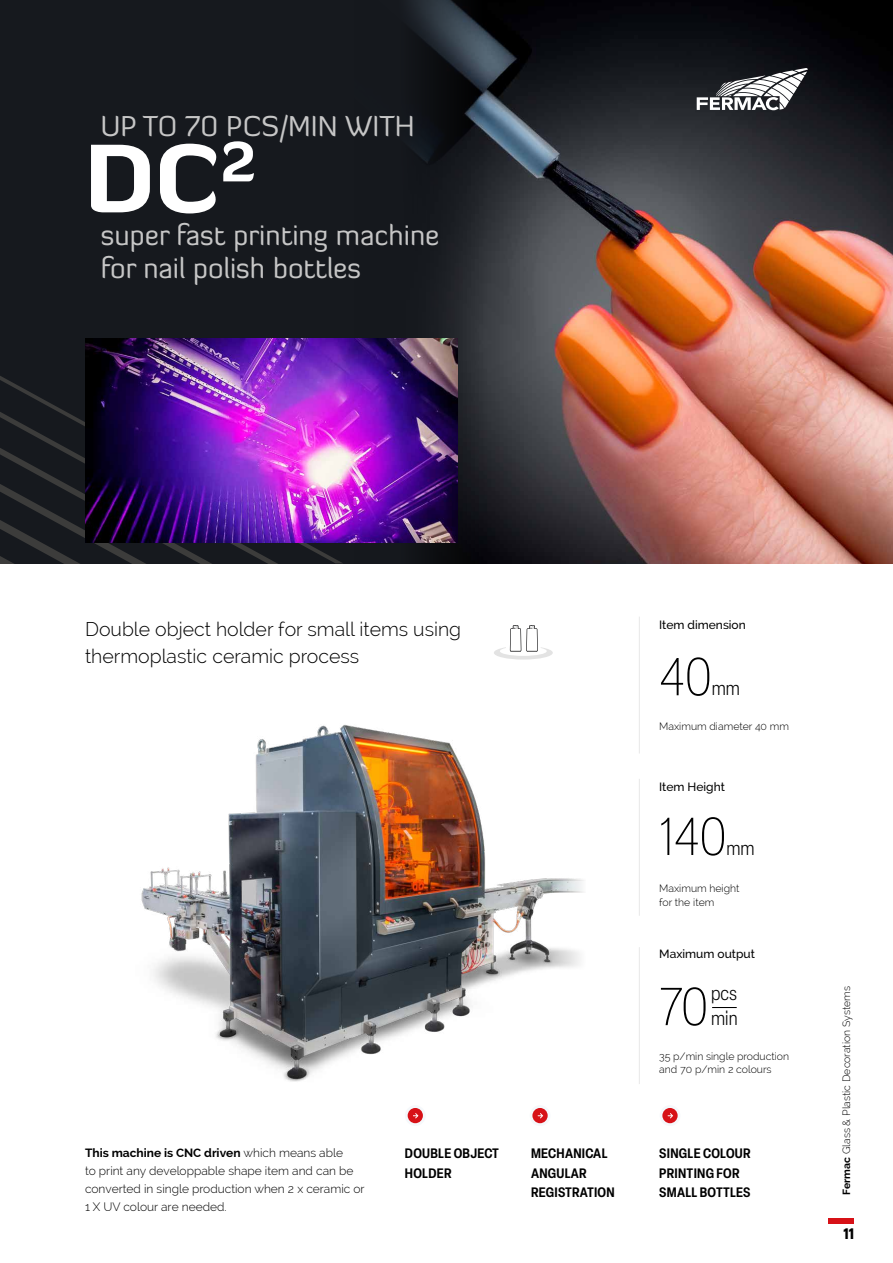
<style>
.page{position:relative;width:893px;height:1263px;background:#fff}
.page>*{position:absolute;margin:0;border:0;box-sizing:border-box;transform-origin:0 0}
.t1{font:900 93px "Diavlo";color:#fff}
.t2{font:200 condensed 52.5px "Elza";color:#000}
.t3{font:28.5px/33px "Diavlo";color:#c6c6c6}
.t4{font:300 19.5px/27px "Raleway";color:#000}
.t5{font:300 condensed 19.5px/25.2px "Elza";color:#000}
.t6{font:900 condensed 15px "Elza";color:#000}
.t7{font:600 condensed 13.5px/19.5px "Elza";letter-spacing:.02em;color:#000}
.t8{font:300 12px/18px "Raleway";color:#000}
.t9{font:500 12px "Raleway";color:#000}
.t10{font:300 10.5px/13.5px "Raleway";color:#000}
.s1{font-weight:700}
</style>
<div class="page">
<img style="left:141px;top:725px;width:443px;height:357px">
<div style="left:828px;top:1218px;width:26px;height:6px;background:#d71117"></div>
<div style="left:0;top:0;width:355px;height:563px;background:#16191e"></div>
<svg style="left:0;top:376px;width:343px;height:187px;fill:#16191e"></svg>
<hr style="left:639px;top:617px;width:1px;height:136px;background:#e9e9e9">
<hr style="left:639px;top:779px;width:1px;height:137px;background:#e9e9e9">
<hr style="left:639px;top:947px;width:1px;height:137px;background:#e9e9e9">
<img style="left:355px;top:0;width:538px;height:563px">
<svg style="left:494px;top:625px;width:59px;height:34px"></svg>
<img style="left:85px;top:339px;width:372px;height:203px">
<svg style="left:712px;top:1007px;width:25px;height:1px"></svg>
<svg style="left:405px;top:1105px;width:21px;height:21px"></svg>
<div style="left:408px;top:1108px;width:15px;height:15px;background:#d71117;border-radius:50%"></div>
<svg style="left:413px;top:1113px;width:5px;height:5px"></svg>
<div style="left:530px;top:1105px;width:20px;height:21px;background:#f5f8fb;border-radius:50%"></div>
<div style="left:532px;top:1108px;width:16px;height:15px;background:#d71117;border-radius:50%"></div>
<svg style="left:538px;top:1113px;width:5px;height:5px"></svg>
<div style="left:660px;top:1105px;width:20px;height:21px;background:#f5f8fb;border-radius:50%"></div>
<div style="left:662px;top:1108px;width:16px;height:15px;background:#d71117;border-radius:50%"></div>
<svg style="left:668px;top:1113px;width:5px;height:5px"></svg>
<svg style="left:697px;top:40px;width:156px;height:71px"></svg>
<h3 class="t3" style="left:101px;top:109px;width:315px">UP TO 70 PCS/MIN WITH</h3>
<h1 class="t1" style="left:85px;top:118px;width:172px">DC<sup>2</sup></h1>
<h3 class="t3" style="left:101px;top:219px;width:340px">super fast printing machine for nail polish bottles</h3>
<h3 class="t4" style="left:85px;top:615px;width:378px">Double object holder for small items using thermoplastic ceramic process</h3>
<p class="t9" style="left:659px;top:617px;width:88px">Item dimension</p>
<h2 class="t2" style="left:659px;top:644px;width:54px">40</h2>
<h3 class="t5" style="left:712px;top:675px;width:30px">mm</h3>
<p class="t10" style="left:659px;top:720px;width:131px">Maximum diameter 40 mm</p>
<p class="t9" style="left:659px;top:779px;width:67px">Item Height</p>
<h2 class="t2" style="left:659px;top:803px;width:69px">140</h2>
<h3 class="t5" style="left:726px;top:835px;width:30px">mm</h3>
<p class="t10" style="left:659px;top:882px;width:82px">Maximum height for the item</p>
<p class="t9" style="left:659px;top:947px;width:97px">Maximum output</p>
<h2 class="t2" style="left:659px;top:974px;width:50px">70</h2>
<p class="t10" style="left:659px;top:1049px;width:131px">35 p/min single production and 70 p/min 2 colours</p>
<h3 class="t5" style="left:711px;top:980px;width:28px">pcs min</h3>
<p class="t8" style="left:85px;top:1143px;width:281px"><span class="s1">This machine is CNC driven</span> which means able<br>to print any developpable shape item and can be converted in single production when 2 x ceramic or 1 X UV colour are needed.</p>
<p class="t7" style="left:405px;top:1143px;width:96px">DOUBLE OBJECT<br>HOLDER</p>
<p class="t7" style="left:531px;top:1143px;width:85px">MECHANICAL<br>ANGULAR<br>REGISTRATION</p>
<p class="t7" style="left:659px;top:1143px;width:93px">SINGLE COLOUR<br>PRINTING FOR<br>SMALL BOTTLES</p>
<p class="t10" style="left:840px;top:1195px;width:210px;rotate:-90deg"><span class="s1">Fermac</span> Glass &amp; Plastic Decoration Systems</p>
<p class="t6" style="left:843px;top:1223px;width:12px">11</p>
</div>
